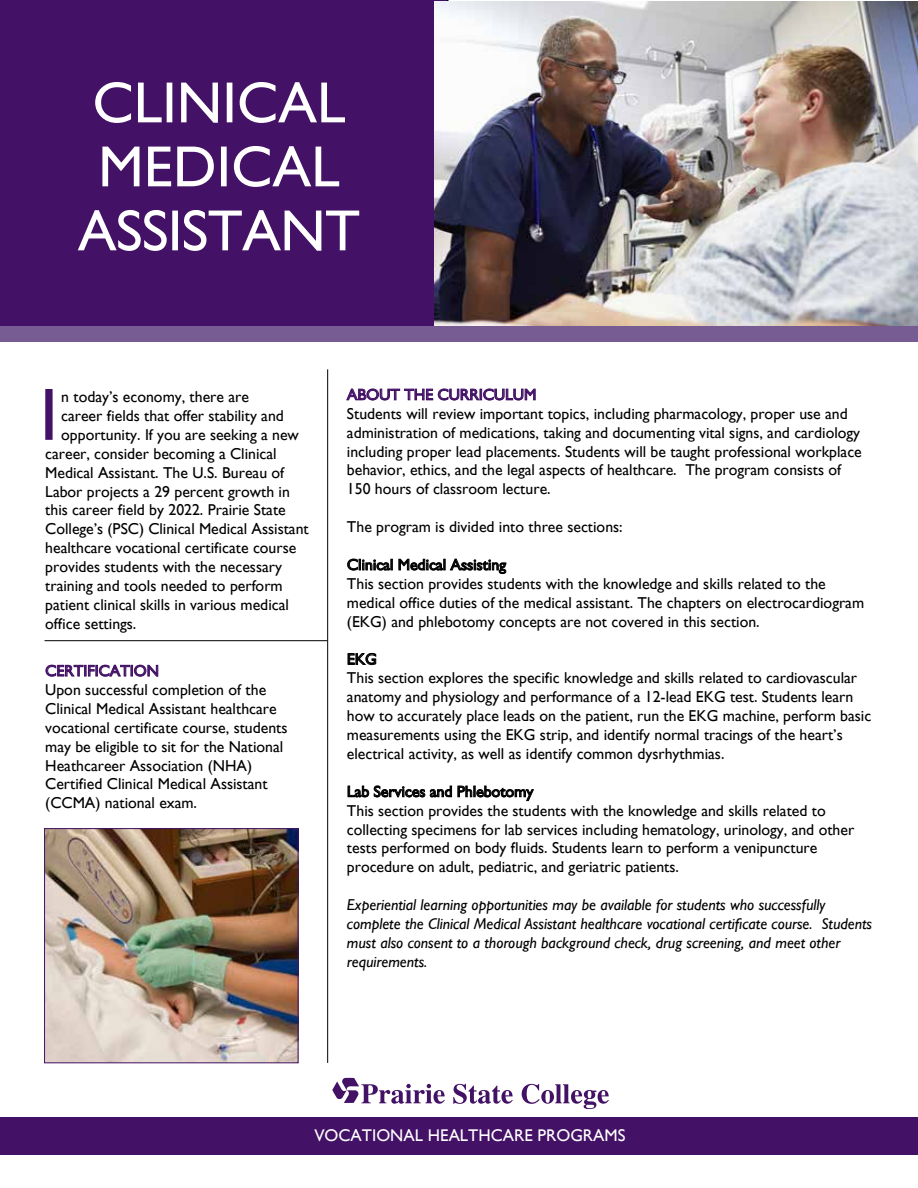
<style>
.page{position:relative;width:918px;height:1188px;background:#fff}
.page>*{position:absolute;margin:0;border:0;box-sizing:border-box;transform-origin:0 0}
.t1{font:74.55px "Gill Sans";color:#431165}
.t2{font:58.35px/64.1px "Gill Sans";color:#fff;text-align:center}
.t3{font:16.95px "Gill Sans";color:#fff}
.t4{font:15.75px/18.9px "Gill Sans";color:#000}
.t5{font:italic 15.75px/18.9px "Gill Sans";color:#000}
.t6{font:15.75px "Gill Sans";color:#431165}
</style>
<div class="page">
<div style="left:0;top:0;width:448px;height:326px;background:#431165"></div>
<svg style="left:46px;top:665px;width:112px;height:12px"></svg>
<svg style="left:346px;top:388px;width:190px;height:12px"></svg>
<svg style="left:347px;top:559px;width:159px;height:15px"></svg>
<svg style="left:348px;top:653px;width:28px;height:12px"></svg>
<svg style="left:348px;top:785px;width:104px;height:12px"></svg>
<svg style="left:458px;top:786px;width:76px;height:15px"></svg>
<hr style="left:327px;top:369px;width:1px;height:694px;background:#000">
<hr style="left:45px;top:640px;width:282px;height:1px;background:#000">
<div style="left:0;top:1117px;width:918px;height:37px;background:#431165"></div>
<svg style="left:332px;top:1078px;width:113px;height:26px"></svg>
<svg style="left:453px;top:1084px;width:60px;height:20px"></svg>
<svg style="left:522px;top:1084px;width:87px;height:25px"></svg>
<div style="left:0;top:326px;width:918px;height:15px;background:#765c92"></div>
<img style="left:434px;top:1px;width:484px;height:325px">
<img style="left:46px;top:831px;width:250px;height:230px">
<div style="left:44px;top:829px;width:254px;height:234px;border:1px solid #431165"></div>
<h2 class="t2" style="left:78px;top:71px;width:284px">CLINICAL<br>MEDICAL<br>ASSISTANT</h2>
<h1 class="t1" style="left:40px;top:371px;width:20px">I</h1>
<p class="t4" style="left:61px;top:387px;width:189px">n today’s economy, there are</p>
<p class="t4" style="left:61px;top:406px;width:224px">career fields that offer stability and</p>
<p class="t4" style="left:61px;top:425px;width:239px">opportunity. If you are seeking a new</p>
<p class="t4" style="left:45px;top:444px;width:233px">career, consider becoming a Clinical</p>
<p class="t4" style="left:45px;top:463px;width:240px">Medical Assistant. The U.S. Bureau of</p>
<p class="t4" style="left:45px;top:482px;width:246px">Labor projects a 29 percent growth in</p>
<p class="t4" style="left:45px;top:501px;width:242px">this career field by 2022. Prairie State</p>
<p class="t4" style="left:45px;top:520px;width:265px">College’s (PSC) Clinical Medical Assistant</p>
<p class="t4" style="left:45px;top:539px;width:253px">healthcare vocational certificate course</p>
<p class="t4" style="left:45px;top:557px;width:238px">provides students with the necessary</p>
<p class="t4" style="left:45px;top:576px;width:239px">training and tools needed to perform</p>
<p class="t4" style="left:45px;top:595px;width:245px">patient clinical skills in various medical</p>
<p class="t4" style="left:45px;top:614px;width:93px">office settings.</p>
<p class="t6" style="left:45px;top:662px;width:115px">CERTIFICATION</p>
<p class="t4" style="left:45px;top:680px;width:244px">Upon successful completion of the Clinical Medical Assistant healthcare vocational certificate course, students may be eligible to sit for the National Heathcareer Association (NHA)<br>Certified Clinical Medical Assistant (CCMA) national exam.</p>
<p class="t6" style="left:347px;top:385px;width:191px">ABOUT THE CURRICULUM</p>
<p class="t4" style="left:347px;top:404px;width:516px">Students will review important topics, including pharmacology, proper use and administration of medications, taking and documenting vital signs, and cardiology including proper lead placements. Students will be taught professional workplace behavior, ethics, and the legal aspects of healthcare. The program consists of 150 hours of classroom lecture.</p>
<p class="t4" style="left:347px;top:517px;width:277px">The program is divided into three sections:</p>
<p class="t4" style="left:347px;top:555px;width:519px">Clinical Medical Assisting<br>This section provides students with the knowledge and skills related to the medical office duties of the medical assistant. The chapters on electrocardiogram (EKG) and phlebotomy concepts are not covered in this section.</p>
<p class="t4" style="left:347px;top:650px;width:526px">EKG<br>This section explores the specific knowledge and skills related to cardiovascular anatomy and physiology and performance of a 12-lead EKG test. Students learn how to accurately place leads on the patient, run the EKG machine, perform basic measurements using the EKG strip, and identify normal tracings of the heart’s electrical activity, as well as identify common dysrhythmias.</p>
<p class="t4" style="left:347px;top:782px;width:509px">Lab Services and Phlebotomy<br>This section provides the students with the knowledge and skills related to collecting specimens for lab services including hematology, urinology, and other tests performed on body fluids. Students learn to perform a venipuncture procedure on adult, pediatric, and geriatric patients.</p>
<p class="t5" style="left:347px;top:896px;width:527px">Experiential learning opportunities may be available for students who successfully complete the Clinical Medical Assistant healthcare vocational certificate course. Students must also consent to a thorough background check, drug screening, and meet other requirements.</p>
<p class="t3" style="left:314px;top:1125px;width:313px">VOCATIONAL HEALTHCARE PROGRAMS</p>
</div>
